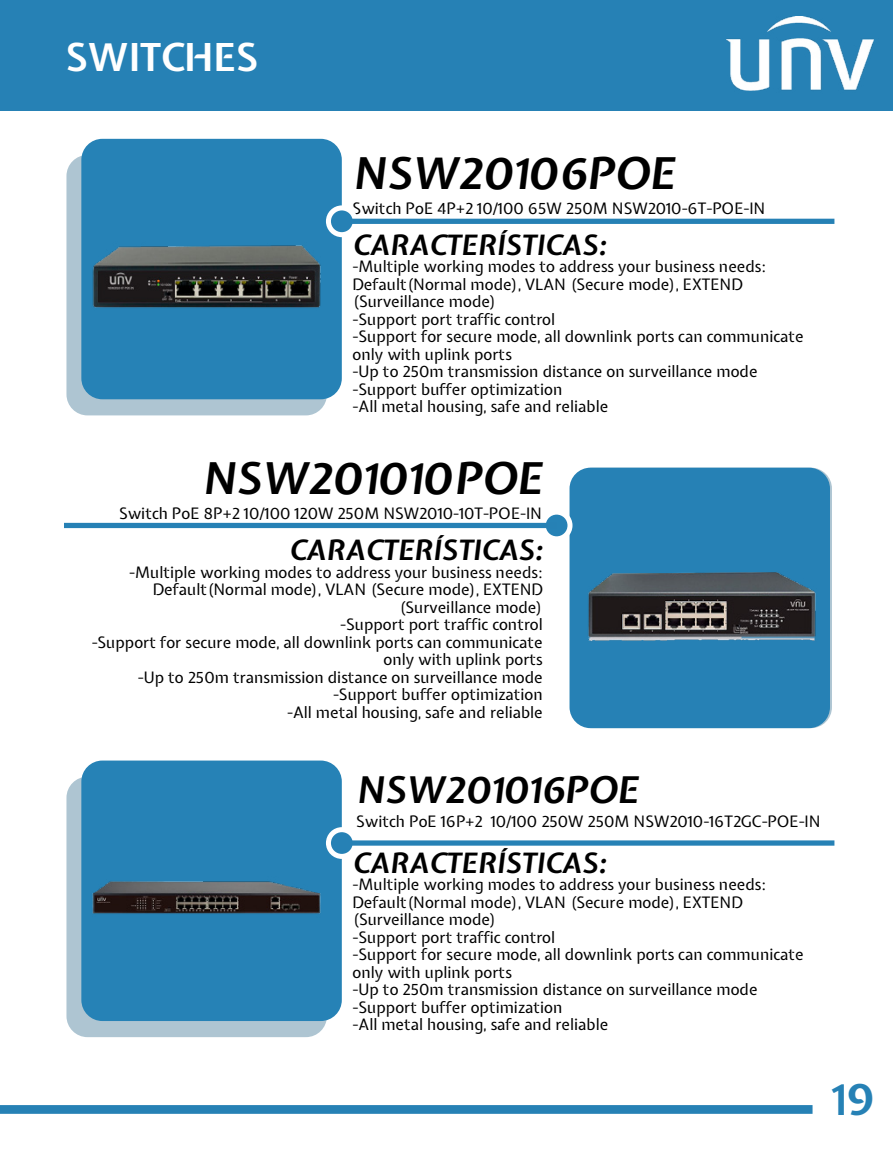
<style>
.page{position:relative;width:893px;height:1158px;background:#fff}
.page>*{position:absolute;margin:0;border:0;box-sizing:border-box;transform-origin:0 0}
.t1{font:italic 700 43.75px "Expletus Sans";color:#000}
.t2{font:700 43.75px "Expletus Sans";color:#2681b5}
.t3{font:700 38.5px "Expletus Sans";color:#fff}
.t4{font:italic 700 36.75px "Expletus Sans";color:#000}
.t5{font:italic 700 28px "Expletus Sans";color:#000}
.t6{font:15.75px/17.5px "Expletus Sans";color:#000}
.s1{color:#fff}
</style>
<div class="page">
<div style="left:0;top:1105px;width:812px;height:9px;background:#2681b5"></div>
<div style="left:66px;top:155px;width:261px;height:260px;background:#aec5d2;border-radius:21px"></div>
<div style="left:81px;top:139px;width:261px;height:260px;background:#2682b6;border-radius:21px"></div>
<img style="left:92px;top:213px;width:237px;height:95px">
<div style="left:326px;top:205px;width:32px;height:32px;background:#fff;border-radius:50%"></div>
<div style="left:331px;top:210px;width:22px;height:22px;background:#2681b5;border-radius:50%"></div>
<div style="left:342px;top:219px;width:492px;height:5px;background:#2681b5"></div>
<div style="left:66px;top:777px;width:261px;height:260px;background:#aec5d2;border-radius:21px"></div>
<div style="left:81px;top:760px;width:261px;height:261px;background:#2682b6;border-radius:21px"></div>
<img style="left:92px;top:835px;width:236px;height:79px">
<div style="left:326px;top:827px;width:32px;height:32px;background:#fff;border-radius:50%"></div>
<div style="left:331px;top:832px;width:22px;height:22px;background:#2681b5;border-radius:50%"></div>
<div style="left:342px;top:840px;width:492px;height:6px;background:#2681b5"></div>
<div style="left:569px;top:468px;width:261px;height:260px;background:#2681b5;border-radius:21px"></div>
<img style="left:588px;top:572px;width:228px;height:69px">
<svg style="left:541px;top:510px;width:31px;height:31px"></svg>
<div style="left:546px;top:515px;width:21px;height:21px;background:#2682b6;border-radius:50%"></div>
<div style="left:64px;top:523px;width:493px;height:5px;background:#2681b5"></div>
<div style="left:0;top:0;width:893px;height:110px;background:#2681b5"></div>
<img style="left:727px;top:16px;width:147px;height:75px">
<h2 class="t3" style="left:66px;top:37px;width:194px">SWITCHES</h2>
<h1 class="t1" style="left:353px;top:150px;width:324px">NSW20106POE</h1>
<p class="t6" style="left:353px;top:200px;width:414px">Switch PoE 4P+2 10/100 65W 250M NSW2010-6T-POE-IN</p>
<h3 class="t5" style="left:353px;top:230px;width:255px">CARACTERÍSTICAS:</h3>
<p class="t6" style="left:353px;top:259px;width:453px">-Multiple working modes to address your business needs:<br>Default(Normal mode), VLAN (Secure mode), EXTEND (Surveillance mode)<br>-Support port traffic control<br>-Support for secure mode, all downlink ports can communicate only with uplink ports<br>-Up to 250m transmission distance on surveillance mode -Support buffer optimization<br>-All metal housing, safe and reliable</p>
<h1 class="t1" style="left:168px;top:455px;width:375px"><span class="s1">N</span>NSW201010POE</h1>
<p class="t6" style="left:119px;top:505px;width:424px">Switch PoE 8P+2 10/100 120W 250M NSW2010-10T-POE-IN</p>
<h3 class="t5" style="left:289px;top:535px;width:255px">CARACTERÍSTICAS:</h3>
<p class="t6" style="left:92px;top:564px;width:453px;text-align:right">-Multiple working modes to address your business needs:<br>Default(Normal mode), VLAN (Secure mode), EXTEND (Surveillance mode)<br>-Support port traffic control<br>-Support for secure mode, all downlink ports can communicate only with uplink ports<br>-Up to 250m transmission distance on surveillance mode -Support buffer optimization<br>-All metal housing, safe and reliable</p>
<h3 class="t4" style="left:356px;top:770px;width:284px">NSW201016POE</h3>
<p class="t6" style="left:356px;top:814px;width:466px">Switch PoE 16P+2 10/100 250W 250M NSW2010-16T2GC-POE-IN</p>
<h3 class="t5" style="left:353px;top:848px;width:255px">CARACTERÍSTICAS:</h3>
<p class="t6" style="left:353px;top:877px;width:453px">-Multiple working modes to address your business needs:<br>Default(Normal mode), VLAN (Secure mode), EXTEND (Surveillance mode)<br>-Support port traffic control<br>-Support for secure mode, all downlink ports can communicate only with uplink ports<br>-Up to 250m transmission distance on surveillance mode -Support buffer optimization<br>-All metal housing, safe and reliable</p>
<h1 class="t2" style="left:833px;top:1076px;width:42px">19</h1>
</div>
